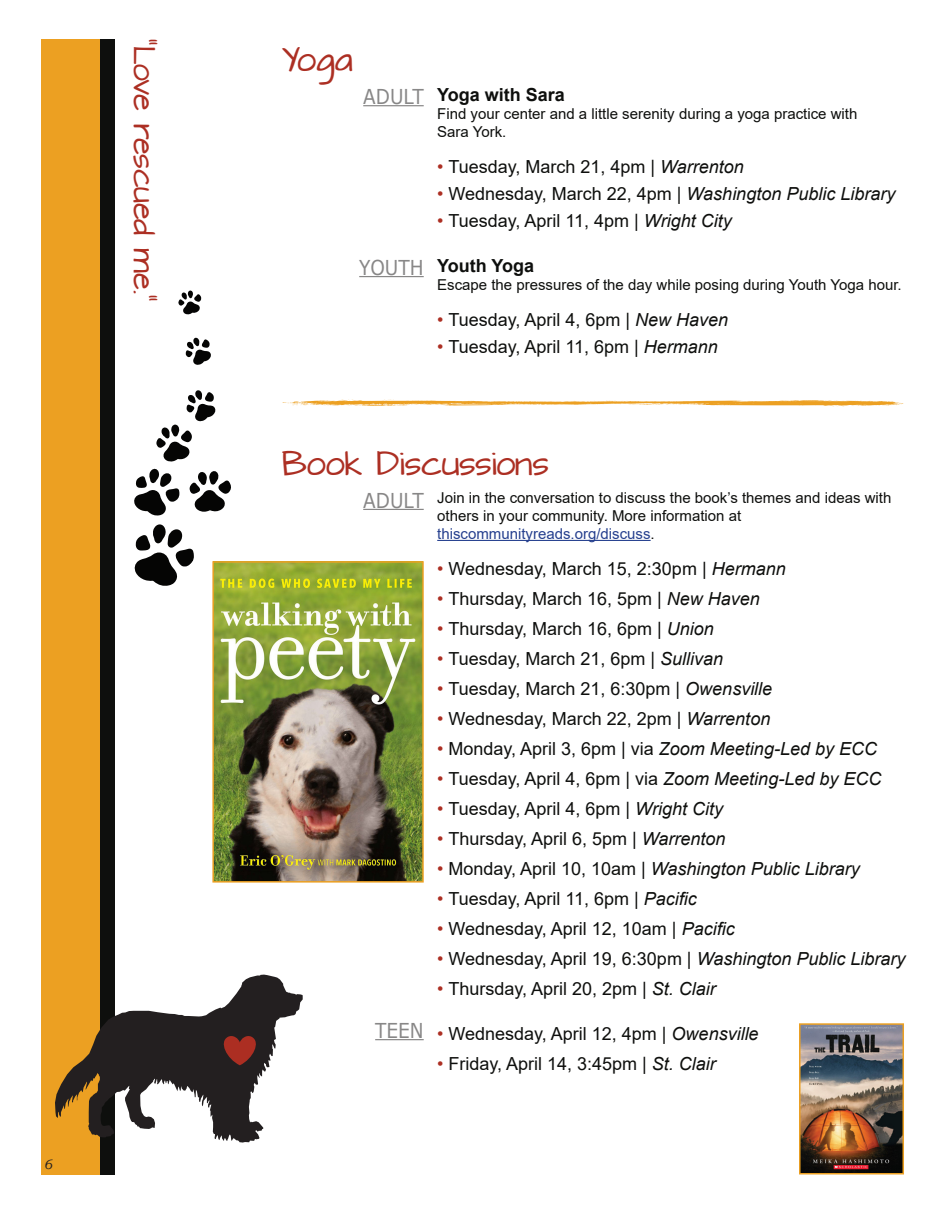
<style>
.page{position:relative;width:945px;height:1215px;background:#fff}
.page>*{position:absolute;margin:0;border:0;box-sizing:border-box;transform-origin:0 0}
.t1{font:28.5px "Architects Daughter";color:#ac2f23}
.t2{font:25.5px "Architects Daughter";color:#ac2f23}
.t3{font:20.55px "MS Reference Sans Serif";color:#888787;scale:.9 1}
.t4{font:18px "Arial";color:#0e0f0d}
.t5{font:italic 18px "Arial";color:#0e0f0d}
.t6{font:700 18px "Arial";color:#0e0f0d}
.t7{font:15px/18px "Arial";color:#0e0f0d}
.t8{font:italic 13.5px "Bookman Old Style";color:#231f20}
.s1{font-style:italic;color:#ac2f23}
.s2{font-style:italic}
.s3{color:#ac2f23}
.s4{font-style:normal}
.s5{color:#253f8e}
</style>
<div class="page">
<div style="left:41px;top:39px;width:61px;height:1135px;background:#eca022"></div>
<div style="left:100px;top:39px;width:15px;height:1135px;background:#0e0f0d"></div>
<svg style="left:55px;top:975px;width:248px;height:168px"></svg>
<svg style="left:134px;top:524px;width:60px;height:62px"></svg>
<svg style="left:134px;top:468px;width:45px;height:48px"></svg>
<svg style="left:190px;top:471px;width:41px;height:41px"></svg>
<svg style="left:156px;top:390px;width:60px;height:72px"></svg>
<svg style="left:185px;top:337px;width:26px;height:28px"></svg>
<svg style="left:178px;top:290px;width:24px;height:25px"></svg>
<hr style="left:359px;top:276px;width:65px;height:1px;background:#888787">
<hr style="left:363px;top:105px;width:61px;height:1px;background:#888787">
<hr style="left:437px;top:540px;width:214px;height:1px;background:#253f8e">
<hr style="left:363px;top:509px;width:61px;height:1px;background:#888787">
<img style="left:215px;top:564px;width:206px;height:316px">
<div style="left:212px;top:561px;width:212px;height:322px;border:2px solid #eca022"></div>
<svg style="left:282px;top:400px;width:622px;height:7px"></svg>
<hr style="left:375px;top:1039px;width:49px;height:1px;background:#888787">
<img style="left:802px;top:1026px;width:99px;height:145px">
<div style="left:799px;top:1023px;width:105px;height:151px;border:2px solid #eca022"></div>
<p class="t2" style="left:162px;top:38px;width:265px;rotate:90deg">“Love rescued me.”</p>
<p class="t8" style="left:44px;top:1156px;width:10px">6</p>
<p class="t1" style="left:282px;top:39px;width:73px">Yoga</p>
<p class="t3" style="left:363px;top:83px;width:69px">ADULT</p>
<p class="t3" style="left:359px;top:254px;width:73px">YOUTH</p>
<p class="t6" style="left:437px;top:82px;width:129px">Yoga with Sara</p>
<p class="t7" style="left:437px;top:105px;width:422px">Find your center and a little serenity during a yoga practice with<br>Sara York.</p>
<p class="t4" style="left:437px;top:155px;width:308px"><span class="s1">•</span> Tuesday, March 21, 4pm | <span class="s2">Warrenton</span></p>
<p class="t5" style="left:437px;top:182px;width:460px"><span class="s3">•</span> <span class="s4">Wednesday, March 22, 4pm |</span> Washington Public Library</p>
<p class="t4" style="left:437px;top:209px;width:296px"><span class="s1">•</span> Tuesday, April 11, 4pm | <span class="s2">Wright City</span></p>
<p class="t6" style="left:437px;top:253px;width:98px">Youth Yoga</p>
<p class="t7" style="left:437px;top:276px;width:466px">Escape the pressures of the day while posing during Youth Yoga hour.</p>
<p class="t4" style="left:437px;top:308px;width:293px"><span class="s1">•</span> Tuesday, April 4, 6pm | <span class="s2">New Haven</span></p>
<p class="t4" style="left:437px;top:335px;width:282px"><span class="s1">•</span> Tuesday, April 11, 6pm | <span class="s2">Hermann</span></p>
<p class="t1" style="left:282px;top:443px;width:268px">Book Discussions</p>
<p class="t3" style="left:363px;top:487px;width:69px">ADULT</p>
<p class="t3" style="left:375px;top:1017px;width:55px">TEEN</p>
<p class="t7" style="left:437px;top:488px;width:456px">Join in the conversation to discuss the book’s themes and ideas with others in your community. More information at <span class="s5">thiscommunityreads.org/discuss</span>.</p>
<p class="t4" style="left:437px;top:556px;width:350px"><span class="s1">•</span> Wednesday, March 15, 2:30pm | <span class="s2">Hermann</span></p>
<p class="t4" style="left:437px;top:586px;width:324px"><span class="s1">•</span> Thursday, March 16, 5pm | <span class="s2">New Haven</span></p>
<p class="t4" style="left:437px;top:616px;width:278px"><span class="s1">•</span> Thursday, March 16, 6pm | <span class="s2">Union</span></p>
<p class="t4" style="left:437px;top:646px;width:288px"><span class="s1">•</span> Tuesday, March 21, 6pm | <span class="s2">Sullivan</span></p>
<p class="t4" style="left:437px;top:676px;width:337px"><span class="s1">•</span> Tuesday, March 21, 6:30pm | <span class="s2">Owensville</span></p>
<p class="t4" style="left:437px;top:706px;width:335px"><span class="s1">•</span> Wednesday, March 22, 2pm | <span class="s2">Warrenton</span></p>
<p class="t4" style="left:437px;top:736px;width:441px"><span class="s1">•</span> Monday, April 3, 6pm | via <span class="s2">Zoom Meeting-Led by ECC</span></p>
<p class="t4" style="left:437px;top:766px;width:446px"><span class="s1">•</span> Tuesday, April 4, 6pm | via <span class="s2">Zoom Meeting-Led by ECC</span></p>
<p class="t4" style="left:437px;top:796px;width:288px"><span class="s1">•</span> Tuesday, April 4, 6pm | <span class="s2">Wright City</span></p>
<p class="t4" style="left:437px;top:826px;width:290px"><span class="s1">•</span> Thursday, April 6, 5pm | <span class="s2">Warrenton</span></p>
<p class="t5" style="left:437px;top:857px;width:424px"><span class="s3">•</span> <span class="s4">Monday, April 10, 10am |</span> Washington Public Library</p>
<p class="t4" style="left:437px;top:886px;width:261px"><span class="s1">•</span> Tuesday, April 11, 6pm | <span class="s2">Pacific</span></p>
<p class="t4" style="left:437px;top:916px;width:299px"><span class="s1">•</span> Wednesday, April 12, 10am | <span class="s2">Pacific</span></p>
<p class="t4" style="left:437px;top:946px;width:470px"><span class="s1">•</span> Wednesday, April 19, 6:30pm | <span class="s2">Washington Public Library</span></p>
<p class="t4" style="left:437px;top:976px;width:280px"><span class="s1">•</span> Thursday, April 20, 2pm | <span class="s2">St. Clair</span></p>
<p class="t4" style="left:437px;top:1021px;width:323px"><span class="s1">•</span> Wednesday, April 12, 4pm | <span class="s2">Owensville</span></p>
<p class="t4" style="left:437px;top:1051px;width:280px"><span class="s1">•</span> Friday, April 14, 3:45pm | <span class="s2">St. Clair</span></p>
</div>
